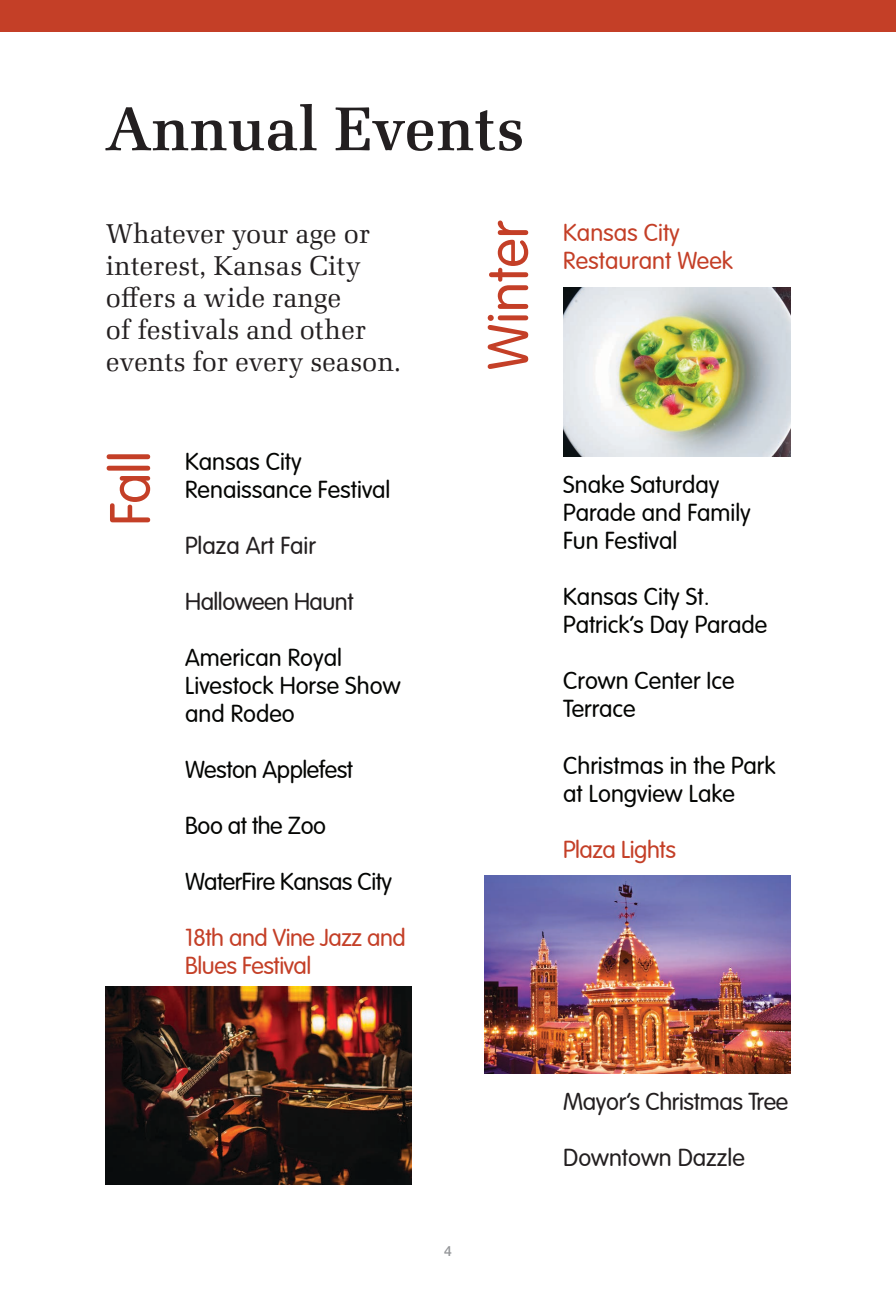
<style>
.page{position:relative;width:896px;height:1292px;background:#fff}
.page>*{position:absolute;margin:0;border:0;box-sizing:border-box;transform-origin:0 0}
.t1{font:500 64px "Latino URW";color:#231f20}
.t2{font:300 56px "VAG Rounded";color:#c43f27}
.t3{font:28px/32px "Latino URW";color:#231f20}
.t4{font:300 24px/28px "VAG Rounded";color:#040503}
.t5{font:300 24px "VAG Rounded";letter-spacing:-.015em;color:#231f20}
.t6{font:300 24px "VAG Rounded";letter-spacing:-.02em;color:#040503}
.t7{font:300 24px/28px "VAG Rounded";letter-spacing:-.02em;color:#c43f27}
.t8{font:300 24px/28px "VAG Rounded";color:#c43f27}
.t9{font:500 14px "Helvetica Neue";color:#939598}
</style>
<div class="page">
<div style="left:0;top:0;width:896px;height:32px;background:#c43f27"></div>
<img style="left:484px;top:875px;width:306px;height:198px">
<img style="left:106px;top:986px;width:306px;height:198px">
<img style="left:563px;top:288px;width:227px;height:168px">
<h1 class="t1" style="left:106px;top:90px;width:420px">Annual Events</h1>
<p class="t3" style="left:106px;top:217px;width:297px">Whatever your age or interest, Kansas City offers a wide range<br>of festivals and other events for every season.</p>
<h2 class="t2" style="left:98px;top:525px;width:76px;rotate:-90deg">Fall</h2>
<p class="t4" style="left:185px;top:447px;width:207px">Kansas City<br>Renaissance Festival</p>
<p class="t5" style="left:185px;top:531px;width:132px">Plaza Art Fair</p>
<p class="t5" style="left:185px;top:587px;width:170px">Halloween Haunt</p>
<p class="t4" style="left:185px;top:643px;width:217px">American Royal<br>Livestock Horse Show and Rodeo</p>
<p class="t6" style="left:185px;top:755px;width:169px">Weston Applefest</p>
<p class="t6" style="left:185px;top:811px;width:142px">Boo at the Zoo</p>
<p class="t6" style="left:185px;top:867px;width:209px">WaterFire Kansas City</p>
<p class="t7" style="left:185px;top:923px;width:222px">18th and Vine Jazz and<br>Blues Festival</p>
<h2 class="t2" style="left:476px;top:370px;width:151px;rotate:-90deg">Winter</h2>
<p class="t8" style="left:563px;top:218px;width:171px">Kansas City<br>Restaurant Week</p>
<p class="t4" style="left:563px;top:470px;width:189px">Snake Saturday<br>Parade and Family<br>Fun Festival</p>
<p class="t4" style="left:563px;top:582px;width:206px">Kansas City St.<br>Patrick’s Day Parade</p>
<p class="t4" style="left:563px;top:666px;width:173px">Crown Center Ice<br>Terrace</p>
<p class="t4" style="left:563px;top:750px;width:214px">Christmas in the Park at Longview Lake</p>
<p class="t7" style="left:563px;top:834px;width:114px">Plaza Lights</p>
<p class="t9" style="left:444px;top:1242px;width:9px">4</p>
<p class="t5" style="left:563px;top:1087px;width:227px">Mayor’s Christmas Tree</p>
<p class="t5" style="left:563px;top:1143px;width:183px">Downtown Dazzle</p>
</div>
